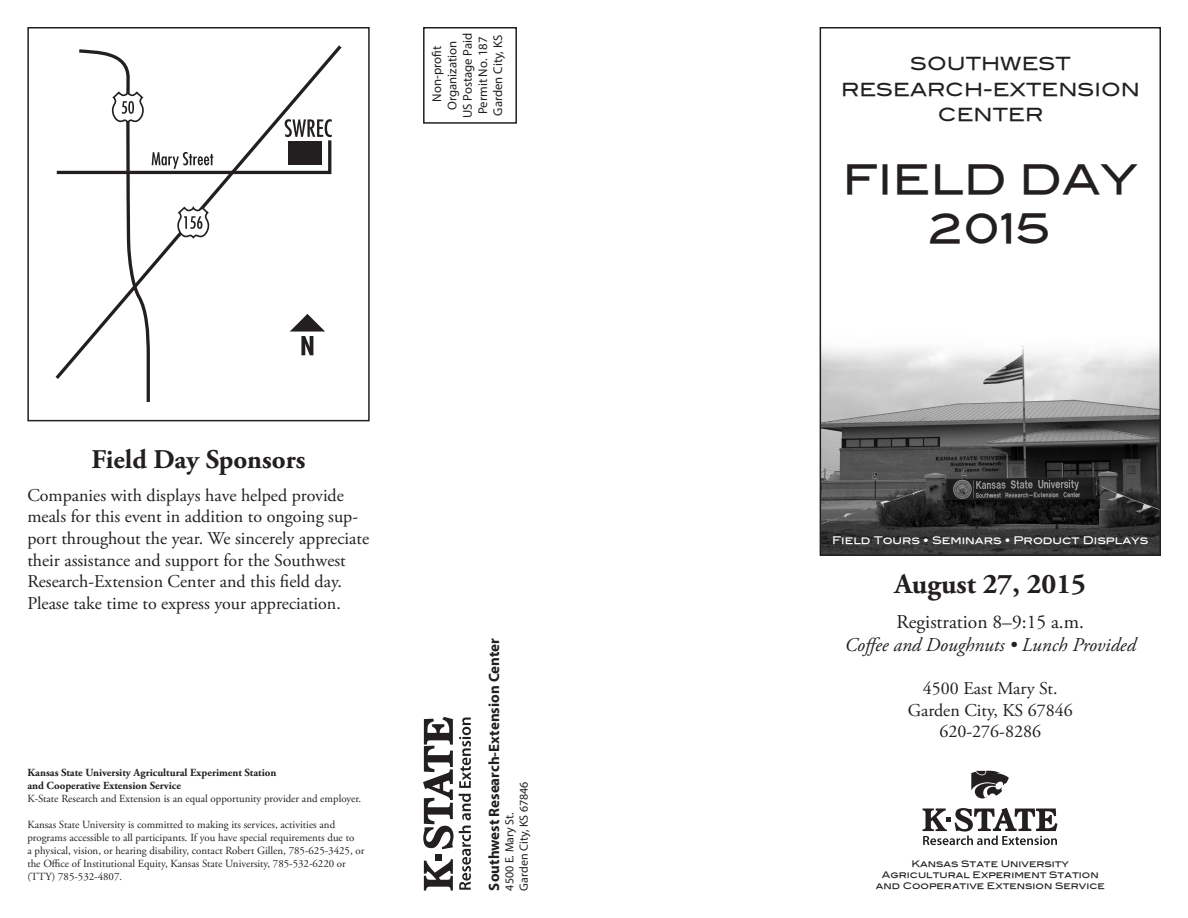
<style>
.page{position:relative;width:1188px;height:918px;background:#fff}
.page>*{position:absolute;margin:0;border:0;box-sizing:border-box;transform-origin:0 0}
.t1{font:40.5px "Blair Md ITCTT Medium";color:#231f20}
.body{font:700 28.5px "Adobe Garamond Pro";color:#231f20}
.subhead{font:700 27px "Adobe Garamond Pro";color:#231f20}
.body-2{font:italic 19.5px "Adobe Garamond Pro";color:#231f20}
.body-3{font:19.5px "Adobe Garamond Pro";color:#231f20}
.body-4{font:18px/21.6px "Adobe Garamond Pro";color:#231f20}
.t2{font:18px/25.5px "Blair Md ITCTT Medium";color:#231f20;text-align:center}
.body-5{font:700 15px "Myriad Pro";color:#231f20}
.body-6{font:12.75px "Myriad Pro";color:#231f20}
.body-7{font:12px "Myriad Pro";color:#231f20}
.body-8{font:10.8px/13px "Adobe Garamond Pro";color:#231f20}
.body-9{font:700 10.8px/13px "Adobe Garamond Pro";color:#231f20}
.body-10{font:10.5px "Blair Md ITCTT Medium";color:#fff}
.t3{font:9px/10.8px "Blair Md ITCTT Medium";color:#231f20;text-align:center}
</style>
<div class="page">
<div style="left:423px;top:27px;width:94px;height:97px;border:2px solid #231f20"></div>
<svg style="left:55px;top:49px;width:278px;height:353px"></svg>
<div style="left:27px;top:27px;width:343px;height:394px;border:2px solid #231f20"></div>
<img style="left:823px;top:345px;width:335px;height:208px">
<div style="left:820px;top:27px;width:341px;height:529px;border:2px solid #231f20"></div>
<svg style="left:923px;top:808px;width:134px;height:37px"></svg>
<svg style="left:971px;top:771px;width:38px;height:28px"></svg>
<svg style="left:423px;top:717px;width:48px;height:174px"></svg>
<p class="body-6" style="left:429px;top:102px;width:57px;rotate:-90deg">Non-profit</p>
<p class="body-6" style="left:444px;top:110px;width:71px;rotate:-90deg">Organization</p>
<p class="body-6" style="left:460px;top:118px;width:87px;rotate:-90deg">US Postage Paid</p>
<p class="body-6" style="left:475px;top:114px;width:79px;rotate:-90deg">Permit No. 187</p>
<p class="body-6" style="left:490px;top:116px;width:82px;rotate:-90deg">Garden City, KS</p>
<p class="subhead" style="left:92px;top:444px;width:215px">Field Day Sponsors</p>
<p class="body-4" style="left:27px;top:485px;width:343px">Companies with displays have helped provide meals for this event in addition to ongoing sup&shy;port throughout the year. We sincerely appreciate their assistance and support for the Southwest Research-Extension Center and this field day.<br>Please take time to express your appreciation.</p>
<p class="body-9" style="left:27px;top:766px;width:251px">Kansas State University Agricultural Experiment Station and Cooperative Extension Service</p>
<p class="body-8" style="left:27px;top:792px;width:335px">K-State Research and Extension is an equal opportunity provider and employer.</p>
<p class="body-8" style="left:27px;top:818px;width:338px">Kansas State University is committed to making its services, activities and programs accessible to all participants. If you have special requirements due to<br>a physical, vision, or hearing disability, contact Robert Gillen, 785-625-3425, or the Office of Institutional Equity, Kansas State University, 785-532-6220 or (TTY) 785-532-4807.</p>
<p class="body-5" style="left:484px;top:891px;width:254px;rotate:-90deg">Southwest Research-Extension Center</p>
<p class="body-7" style="left:516px;top:891px;width:111px;rotate:-90deg">Garden City, KS 67846</p>
<p class="body-7" style="left:502px;top:891px;width:80px;rotate:-90deg">4500 E. Mary St.</p>
<p class="t2" style="left:910px;top:49px;width:162px">SOUTHWEST</p>
<p class="t2" style="left:841px;top:75px;width:300px">RESEARCH-EXTENSION<br>CENTER</p>
<p class="t1" style="left:843px;top:146px;width:297px">FIELD DAY</p>
<p class="t1" style="left:929px;top:195px;width:124px">2015</p>
<p class="body-10" style="left:832px;top:532px;width:318px">Field Tours • Seminars • Product Displays</p>
<p class="body" style="left:895px;top:567px;width:193px">August 27, 2015</p>
<p class="body-3" style="left:897px;top:610px;width:189px">Registration 8–9:15 a.m.</p>
<p class="body-2" style="left:845px;top:633px;width:293px">Coffee and Doughnuts • Lunch Provided</p>
<p class="body-4" style="left:923px;top:678px;width:136px">4500 East Mary St.</p>
<p class="body-4" style="left:908px;top:700px;width:167px">Garden City, KS 67846</p>
<p class="body-4" style="left:940px;top:721px;width:103px">620-276-8286</p>
<p class="t3" style="left:912px;top:858px;width:159px">Kansas State University</p>
<p class="t3" style="left:876px;top:868px;width:231px">Agricultural Experiment Station and Cooperative Extension Service</p>
</div>
